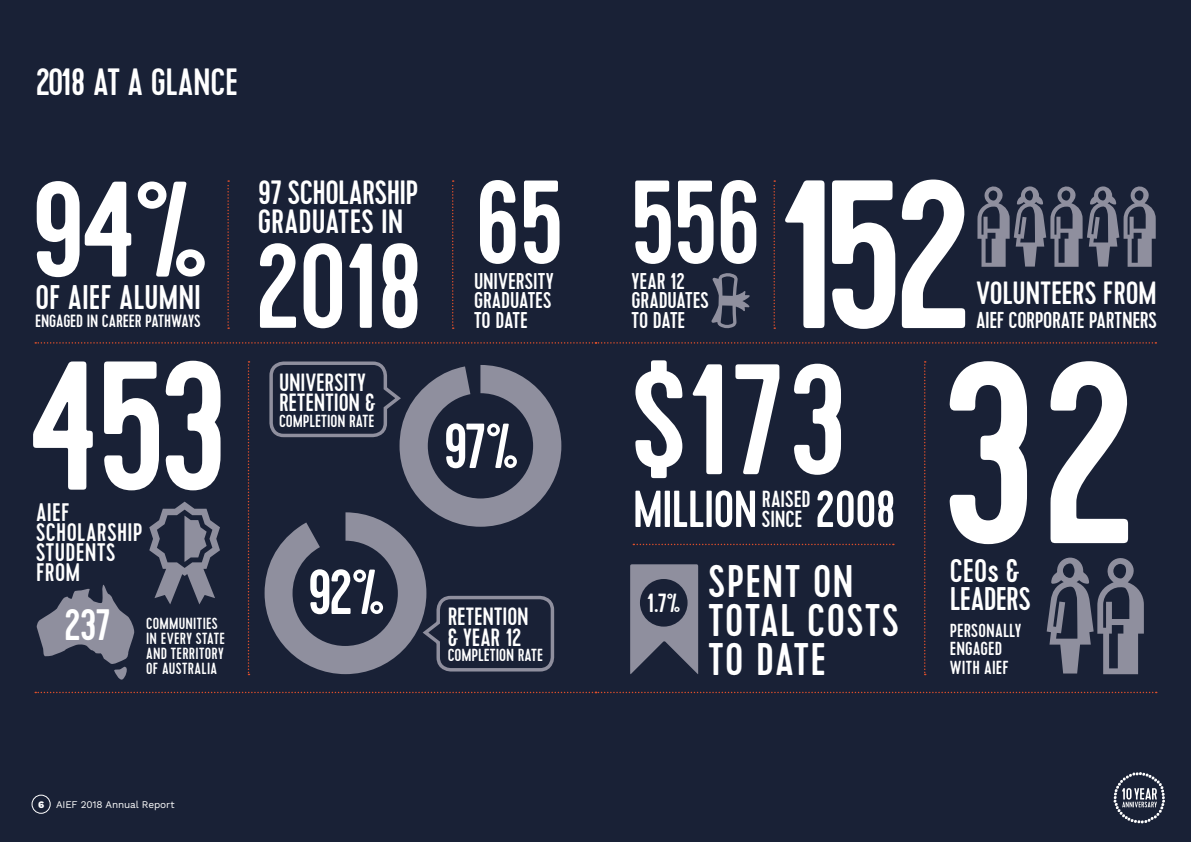
<style>
.page{position:relative;width:1191px;height:842px;background:#192136}
.page>*{position:absolute;margin:0;border:0;box-sizing:border-box;transform-origin:0 0}
.t1{font:500 258.4px "Cervo";color:#fff}
.t2{font:500 210.9px "Cervo";color:#fff}
.t3{font:500 183.1px "Cervo";color:#fff}
.t4{font:500 156.9px "Cervo";color:#fff}
.t5{font:500 135.7px "Cervo";color:#fff;scale:1.05 1}
.t6{font:500 120.1px "Cervo";color:#fff}
.t7{font:500 118.5px "Cervo";color:#fff}
.t8{font:500 63.5px "Cervo";color:#fff}
.t9{font:500 51.9px "Cervo";letter-spacing:-.02em;color:#fff}
.t10{font:500 45.7px/39.1px "Cervo";letter-spacing:.03em;color:#fff}
.t11{font:500 44px "Cervo";color:#fff}
.t12{font:500 38px "Cervo";letter-spacing:-.015em;color:#fff}
.t13{font:500 34.2px "Cervo";color:#fff}
.t14{font:500 33.7px/28.8px "Cervo";letter-spacing:-.01em;color:#fff}
.t15{font:500 32.8px/27.7px "Cervo";letter-spacing:-.01em;color:#fff}
.t16{font:500 32.1px "Cervo";letter-spacing:-.01em;color:#fff}
.t17{font:500 26.3px "Cervo";color:#fff}
.t18{font:500 25.4px/20px "Cervo";letter-spacing:.015em;color:#fff}
.t19{font:500 24.9px/20.8px "Cervo";color:#fff}
.t20{font:500 23.3px "Cervo";letter-spacing:-.005em;color:#fff}
.t21{font:500 23px "Cervo";letter-spacing:-.015em;color:#fff}
.t22{font:500 22.8px/19.6px "Cervo";letter-spacing:-.005em;color:#fff;text-align:justify}
.t23{font:500 18.9px/18.7px "Cervo";letter-spacing:.005em;color:#fff}
.t24{font:500 17.7px "Cervo";letter-spacing:-.005em;color:#fff}
.t25{font:500 17.5px "Cervo";color:#fff}
.t26{font:500 16.1px/15px "Cervo";letter-spacing:.015em;color:#fff}
.t27{font:10px "Work Sans";letter-spacing:-.015em;color:#fff}
.s1{font-weight:800}
.s2{font-size:139.7px}
</style>
<div class="page">
<svg style="left:149px;top:502px;width:71px;height:102px"></svg>
<svg style="left:37px;top:584px;width:98px;height:96px"></svg>
<svg style="left:630px;top:564px;width:68px;height:110px"></svg>
<div style="left:640px;top:579px;width:47px;height:48px;background:#192136;border-radius:50%"></div>
<svg style="left:1046px;top:557px;width:97px;height:117px"></svg>
<svg style="left:977px;top:186px;width:178px;height:81px"></svg>
<svg style="left:711px;top:273px;width:38px;height:56px"></svg>
<svg style="left:452px;top:180px;width:2px;height:149px"></svg>
<svg style="left:248px;top:361px;width:1px;height:314px"></svg>
<svg style="left:227px;top:180px;width:2px;height:149px"></svg>
<svg style="left:35px;top:692px;width:1121px;height:1px"></svg>
<svg style="left:35px;top:342px;width:1121px;height:2px"></svg>
<svg style="left:924px;top:361px;width:1px;height:314px"></svg>
<svg style="left:633px;top:544px;width:261px;height:1px"></svg>
<svg style="left:773px;top:180px;width:2px;height:149px"></svg>
<svg style="left:264px;top:361px;width:297px;height:313px"></svg>
<div style="left:32px;top:795px;width:19px;height:19px;border:1px solid #fff;border-radius:50%"></div>
<svg style="left:1113px;top:772px;width:52px;height:51px"></svg>
<h3 class="t12" style="left:35px;top:59px;width:204px">2018 AT A GLANCE</h3>
<h3 class="t5" style="left:30px;top:150px;width:173px">94%</h3>
<h3 class="t13" style="left:35px;top:277px;width:167px">OF AIEF ALUMNI</h3>
<p class="t24" style="left:35px;top:310px;width:167px">ENGAGED IN CAREER PATHWAYS</p>
<h3 class="t3" style="left:28px;top:319px;width:204px">453</h3>
<h3 class="t18" style="left:36px;top:503px;width:108px">AIEF<br>SCHOLARSHIP<br>STUDENTS<br>FROM</h3>
<h3 class="t11" style="left:64px;top:599px;width:49px">237</h3>
<p class="t26" style="left:146px;top:616px;width:80px">COMMUNITIES<br>IN EVERY STATE<br>AND TERRITORY<br>OF AUSTRALIA</p>
<h3 class="t14" style="left:258px;top:179px;width:162px">97 SCHOLARSHIP<br>GRADUATES IN</h3>
<h3 class="t6" style="left:254px;top:216px;width:171px">2018</h3>
<h3 class="t19" style="left:279px;top:372px;width:98px">UNIVERSITY<br>RETENTION &amp;</h3>
<p class="t25" style="left:279px;top:411px;width:97px">COMPLETION RATE</p>
<h3 class="t7" style="left:474px;top:153px;width:93px">65</h3>
<h3 class="t22" style="left:474px;top:272px;width:81px">UNIVERSITY GRADUATES TO DATE</h3>
<h3 class="t8" style="left:443px;top:409px;width:78px">97%</h3>
<h3 class="t8" style="left:307px;top:555px;width:80px">92%</h3>
<h3 class="t19" style="left:448px;top:606px;width:83px">RETENTION &amp; YEAR 12</h3>
<p class="t25" style="left:448px;top:645px;width:97px">COMPLETION RATE</p>
<p class="t27" style="left:38px;top:799px;width:138px"><span class="s1">6</span> AIEF 2018 Annual Report</p>
<h3 class="t7" style="left:629px;top:153px;width:134px">556</h3>
<h3 class="t22" style="left:631px;top:272px;width:79px;text-align:left">YEAR 12<br>GRADUATES<br>TO DATE</h3>
<h2 class="t2" style="left:776px;top:131px;width:201px">152</h2>
<h3 class="t16" style="left:976px;top:274px;width:182px">VOLUNTEERS FROM</h3>
<h3 class="t21" style="left:976px;top:307px;width:182px">AIEF CORPORATE PARTNERS</h3>
<h3 class="t4" style="left:631px;top:328px;width:219px"><span class="s2">$</span>173</h3>
<h3 class="t20" style="left:762px;top:485px;width:50px">RAISED</h3>
<h3 class="t9" style="left:633px;top:479px;width:126px">MILLION</h3>
<h3 class="t9" style="left:815px;top:479px;width:82px">2008</h3>
<h3 class="t20" style="left:762px;top:505px;width:42px">SINCE</h3>
<h3 class="t17" style="left:647px;top:587px;width:35px">1.7%</h3>
<h3 class="t10" style="left:708px;top:562px;width:192px">SPENT ON<br>TOTAL COSTS<br>TO DATE</h3>
<h1 class="t1" style="left:939px;top:302px;width:203px">32</h1>
<h3 class="t15" style="left:950px;top:558px;width:82px">CEOs &amp;<br>LEADERS</h3>
<p class="t23" style="left:950px;top:621px;width:73px">PERSONALLY<br>ENGAGED<br>WITH AIEF</p>
</div>
